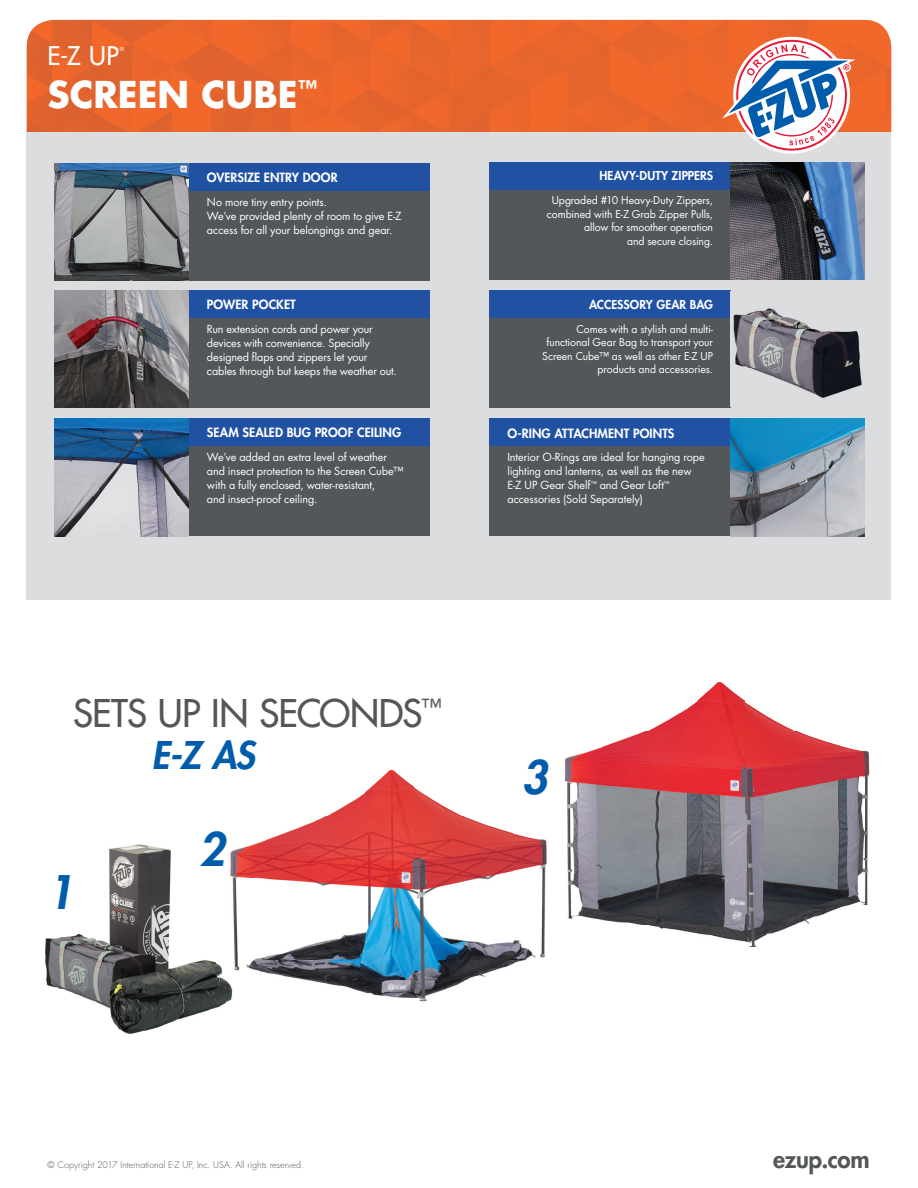
<style>
.page{position:relative;width:918px;height:1188px;background:#fff}
.page>*{position:absolute;margin:0;border:0;box-sizing:border-box;transform-origin:0 0}
.t1{font:italic 800 45px "Futura Std";color:#015dab}
.t2{font:500 37.2px "Futura Std";letter-spacing:-.025em;color:#55565a}
.t3{font:italic 800 37.2px "Futura Std";color:#015dab}
.t4{font:700 36px "Futura Std";color:#fff}
.t5{font:500 25.05px "Futura Std";color:#fff}
.t6{font:800 24px "Futura Std";letter-spacing:-.01em;color:#545759}
.t7{font:800 12.45px "Futura Std";letter-spacing:.005em;color:#fff}
.t8{font:800 12px "Futura Std";letter-spacing:.005em;color:#fff}
.t9{font:10.95px/14px "Futura Std";letter-spacing:-.01em;color:#fff}
.t10{font:10.5px/13.5px "Futura Std";letter-spacing:-.005em;color:#fff;text-align:right}
.t11{font:300 9px "Futura Std";color:#545759}
.t12{font:500 5.25px "Futura Std";color:#fff}
</style>
<div class="page">
<img style="left:27px;top:20px;width:864px;height:113px">
<div style="left:27px;top:133px;width:864px;height:467px;background:#dcdddf"></div>
<svg style="left:722px;top:37px;width:134px;height:117px"></svg>
<div style="left:189px;top:163px;width:241px;height:117px;background:#545759"></div>
<div style="left:189px;top:163px;width:241px;height:27px;background:#2151a3"></div>
<div style="left:189px;top:290px;width:241px;height:118px;background:#545759"></div>
<div style="left:189px;top:290px;width:241px;height:27px;background:#2151a3"></div>
<div style="left:489px;top:162px;width:241px;height:117px;background:#545759"></div>
<div style="left:189px;top:419px;width:241px;height:117px;background:#545759"></div>
<div style="left:489px;top:162px;width:241px;height:27px;background:#2151a3"></div>
<div style="left:189px;top:419px;width:241px;height:27px;background:#2151a3"></div>
<div style="left:489px;top:290px;width:241px;height:118px;background:#545759"></div>
<div style="left:489px;top:290px;width:241px;height:27px;background:#2151a3"></div>
<img style="left:55px;top:163px;width:134px;height:117px">
<img style="left:55px;top:290px;width:134px;height:118px">
<img style="left:730px;top:162px;width:135px;height:117px">
<img style="left:55px;top:419px;width:134px;height:117px">
<img style="left:733px;top:308px;width:129px;height:90px">
<div style="left:489px;top:419px;width:241px;height:117px;background:#545759"></div>
<div style="left:489px;top:419px;width:241px;height:27px;background:#2151a3"></div>
<img style="left:730px;top:419px;width:135px;height:117px">
<img style="left:45px;top:844px;width:172px;height:145px">
<img style="left:63px;top:989px;width:154px;height:45px">
<img style="left:564px;top:683px;width:306px;height:97px">
<img style="left:564px;top:780px;width:304px;height:168px">
<img style="left:255px;top:769px;width:292px;height:96px">
<img style="left:255px;top:865px;width:291px;height:96px">
<img style="left:255px;top:961px;width:265px;height:41px">
<img style="left:217px;top:844px;width:38px;height:164px">
<h3 class="t5" style="left:48px;top:41px;width:73px">E-Z UP</h3>
<p class="t12" style="left:120px;top:46px;width:6px">®</p>
<h3 class="t4" style="left:48px;top:71px;width:271px">SCREEN CUBE<sup>™</sup></h3>
<p class="t8" style="left:599px;top:168px;width:115px">HEAVY-DUTY ZIPPERS</p>
<p class="t7" style="left:207px;top:169px;width:132px">OVERSIZE ENTRY DOOR</p>
<p class="t9" style="left:207px;top:195px;width:196px">No more tiny entry points.<br>We’ve provided plenty of room to give E-Z access for all your belongings and gear.</p>
<p class="t10" style="left:547px;top:194px;width:168px">Upgraded #10 Heavy-Duty Zippers, combined with E-Z Grab Zipper Pulls, allow for smoother operation<br>and secure closing.</p>
<p class="t7" style="left:207px;top:296px;width:90px">POWER POCKET</p>
<p class="t8" style="left:589px;top:297px;width:126px">ACCESSORY GEAR BAG</p>
<p class="t9" style="left:207px;top:322px;width:191px">Run extension cords and power your devices with convenience. Specially designed flaps and zippers let your cables through but keeps the weather out.</p>
<p class="t10" style="left:542px;top:322px;width:172px">Comes with a stylish and multi&shy;functional Gear Bag to transport your<br>Screen Cube™ as well as other E-Z UP products and accessories.</p>
<p class="t7" style="left:207px;top:425px;width:196px">SEAM SEALED BUG PROOF CEILING</p>
<p class="t7" style="left:507px;top:425px;width:169px">O-RING ATTACHMENT POINTS</p>
<p class="t9" style="left:207px;top:450px;width:198px">We’ve added an extra level of weather and insect protection to the Screen Cube™ with a fully enclosed, water-resistant,<br>and insect-proof ceiling.</p>
<p class="t9" style="left:507px;top:450px;width:199px">Interior O-Rings are ideal for hanging rope lighting and lanterns, as well as the new E-Z UP Gear Shelf<sup>™</sup> and Gear Loft<sup>™ </sup>accessories (Sold Separately)</p>
<h2 class="t2" style="left:73px;top:690px;width:370px">SETS UP IN SECONDS<sup>™</sup></h2>
<h2 class="t3" style="left:152px;top:732px;width:105px">E-Z AS</h2>
<h1 class="t1" style="left:47px;top:864px;width:28px">1</h1>
<h1 class="t1" style="left:199px;top:821px;width:28px">2</h1>
<h1 class="t1" style="left:521px;top:749px;width:28px">3</h1>
<p class="t11" style="left:48px;top:1159px;width:258px">© Copyright 2017 International E-Z UP, Inc. USA. All rights reserved.</p>
<h3 class="t6" style="left:773px;top:1144px;width:98px">ezup.com</h3>
</div>
